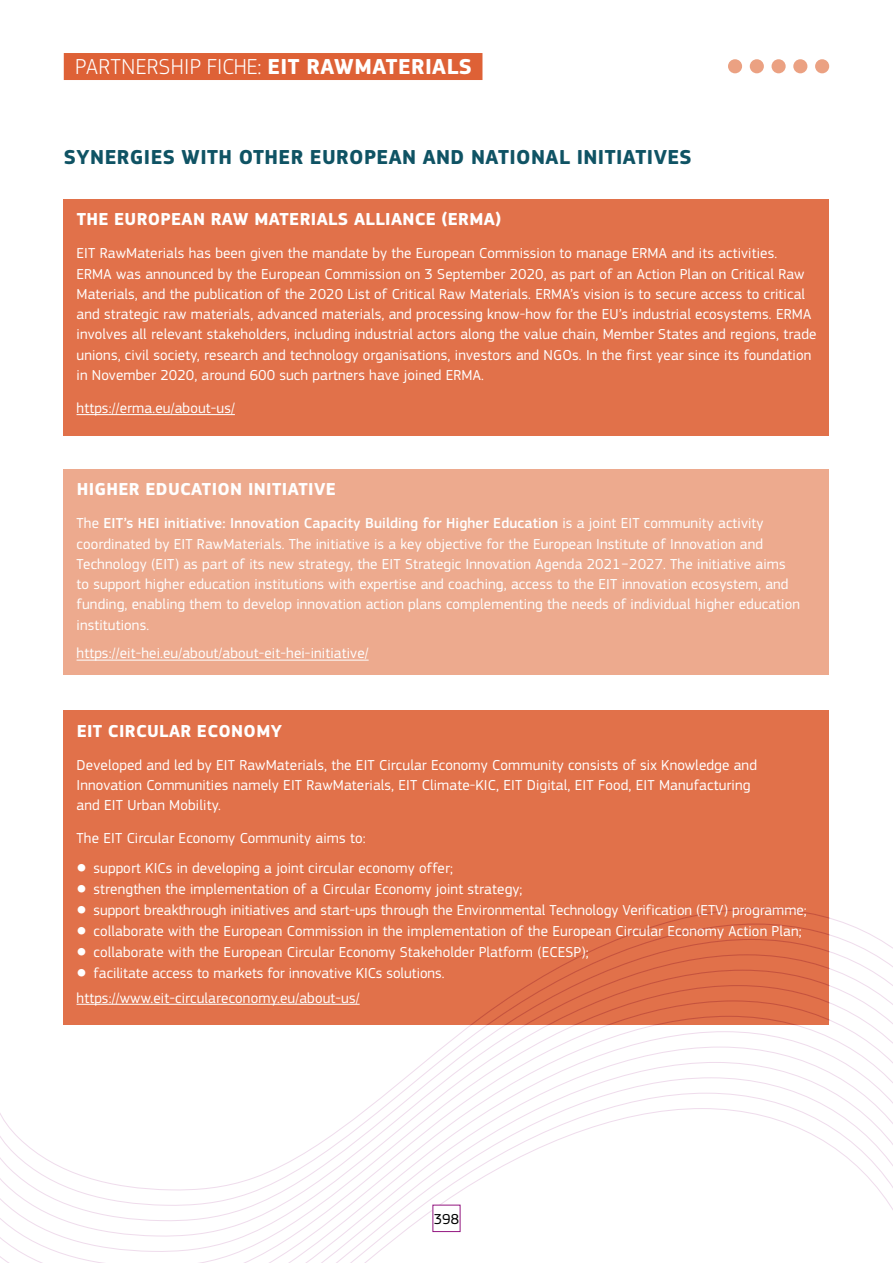
<style>
.page{position:relative;width:893px;height:1263px;background:#fff}
.page>*{position:absolute;margin:0;border:0;box-sizing:border-box;transform-origin:0 0}
.t1{font:300 22.5px "EC Square Sans Pro";letter-spacing:.02em;color:#fff}
.t2{font:700 21px "EC Square Sans Pro";letter-spacing:.02em;color:#0f5364}
.t3{font:700 18px "EC Square Sans Pro";letter-spacing:.02em;color:#fff}
.t4{font:15px/20.2px "EC Square Sans Pro";letter-spacing:.01em;color:#fff}
.t5{font:15px "EC Square Sans Pro";color:#000}
.s1{font-weight:700}
.s2{font-weight:700;color:#de6136}
.s3{font-weight:500}
.s4{font-size:12px}
</style>
<div class="page">
<svg style="left:0;top:908px;width:892px;height:355px"></svg>
<div style="left:433px;top:1205px;width:27px;height:26px;background:#fff"></div>
<div style="left:815px;top:59px;width:14px;height:14px;background:#eba182;border-radius:50%"></div>
<div style="left:793px;top:59px;width:14px;height:14px;background:#eba182;border-radius:50%"></div>
<div style="left:771px;top:59px;width:15px;height:14px;background:#eba182;border-radius:50%"></div>
<div style="left:750px;top:59px;width:14px;height:14px;background:#eba182;border-radius:50%"></div>
<div style="left:728px;top:59px;width:14px;height:14px;background:#eba182;border-radius:50%"></div>
<div style="left:64px;top:199px;width:765px;height:237px;background:#e1714a"></div>
<hr style="left:77px;top:414px;width:158px;height:1px;background:#fff">
<div style="left:64px;top:469px;width:765px;height:206px;background:#edaa8e"></div>
<hr style="left:77px;top:660px;width:292px;height:1px;background:#fff">
<div style="left:64px;top:710px;width:765px;height:315px;background:#e1714a"></div>
<hr style="left:77px;top:1004px;width:283px;height:1px;background:#fff">
<div style="left:64px;top:53px;width:418px;height:27px;background:#de6136"></div>
<h1 class="t1" style="left:75px;top:54px;width:408px">PARTNERSHIP FICHE: <span class="s1">EIT RAWMATERIALS</span><span class="s2">?</span></h1>
<h2 class="t2" style="left:64px;top:144px;width:629px">SYNERGIES WITH OTHER EUROPEAN AND NATIONAL INITIATIVES</h2>
<p class="t3" style="left:77px;top:209px;width:426px">THE EUROPEAN RAW MATERIALS ALLIANCE (ERMA)</p>
<p class="t4" style="left:77px;top:243px;width:741px">EIT RawMaterials has been given the mandate by the European Commission to manage ERMA and its activities.<br>ERMA was announced by the European Commission on 3 September 2020, as part of an Action Plan on Critical Raw Materials, and the publication of the 2020 List of Critical Raw Materials. ERMA’s vision is to secure access to critical and strategic raw materials, advanced materials, and processing know-how for the EU’s industrial ecosystems. ERMA involves all relevant stakeholders, including industrial actors along the value chain, Member States and regions, trade unions, civil society, research and technology organisations, investors and NGOs. In the first year since its foundation in November 2020, around 600 such partners have joined ERMA.</p>
<p class="t4" style="left:77px;top:398px;width:160px">https://erma.eu/about-us/</p>
<p class="t3" style="left:77px;top:479px;width:261px">HIGHER EDUCATION INITIATIVE</p>
<p class="t4" style="left:77px;top:513px;width:725px">The <span class="s3">EIT’s HEI initiative: Innovation Capacity Building for Higher Education</span> is a joint EIT community activity coordinated by EIT RawMaterials. The initiative is a key objective for the European Institute of Innovation and Technology (EIT) as part of its new strategy, the EIT Strategic Innovation Agenda 2021−2027. The initiative aims to support higher education institutions with expertise and coaching, access to the EIT innovation ecosystem, and funding, enabling them to develop innovation action plans complementing the needs of individual higher education institutions.</p>
<p class="t4" style="left:77px;top:643px;width:294px">https://eit-hei.eu/about/about-eit-hei-initiative/</p>
<p class="t3" style="left:77px;top:720px;width:207px">EIT CIRCULAR ECONOMY</p>
<p class="t4" style="left:77px;top:755px;width:682px">Developed and led by EIT RawMaterials, the EIT Circular Economy Community consists of six Knowledge and<br>Innovation Communities namely EIT RawMaterials, EIT Climate-KIC, EIT Digital, EIT Food, EIT Manufacturing and EIT Urban Mobility.</p>
<p class="t4" style="left:77px;top:828px;width:291px">The EIT Circular Economy Community aims to:</p>
<p class="t4" style="left:77px;top:858px;width:378px"><span class="s4">●</span> support KICs in developing a joint circular economy offer;</p>
<p class="t4" style="left:77px;top:879px;width:447px"><span class="s4">●</span> strengthen the implementation of a Circular Economy joint strategy;</p>
<p class="t4" style="left:77px;top:900px;width:732px"><span class="s4">●</span> support breakthrough initiatives and start-ups through the Environmental Technology Verification (ETV) programme;</p>
<p class="t4" style="left:77px;top:921px;width:727px"><span class="s4">●</span> collaborate with the European Commission in the implementation of the European Circular Economy Action Plan;</p>
<p class="t4" style="left:77px;top:942px;width:514px"><span class="s4">●</span> collaborate with the European Circular Economy Stakeholder Platform (ECESP);</p>
<p class="t4" style="left:77px;top:961px;width:369px;line-height:24.5px"><span class="s4">●</span> facilitate access to markets for innovative KICs solutions. https://www.eit-circulareconomy.eu/about-us/</p>
<p class="t5" style="left:434px;top:1210px;width:27px">398</p>
</div>
